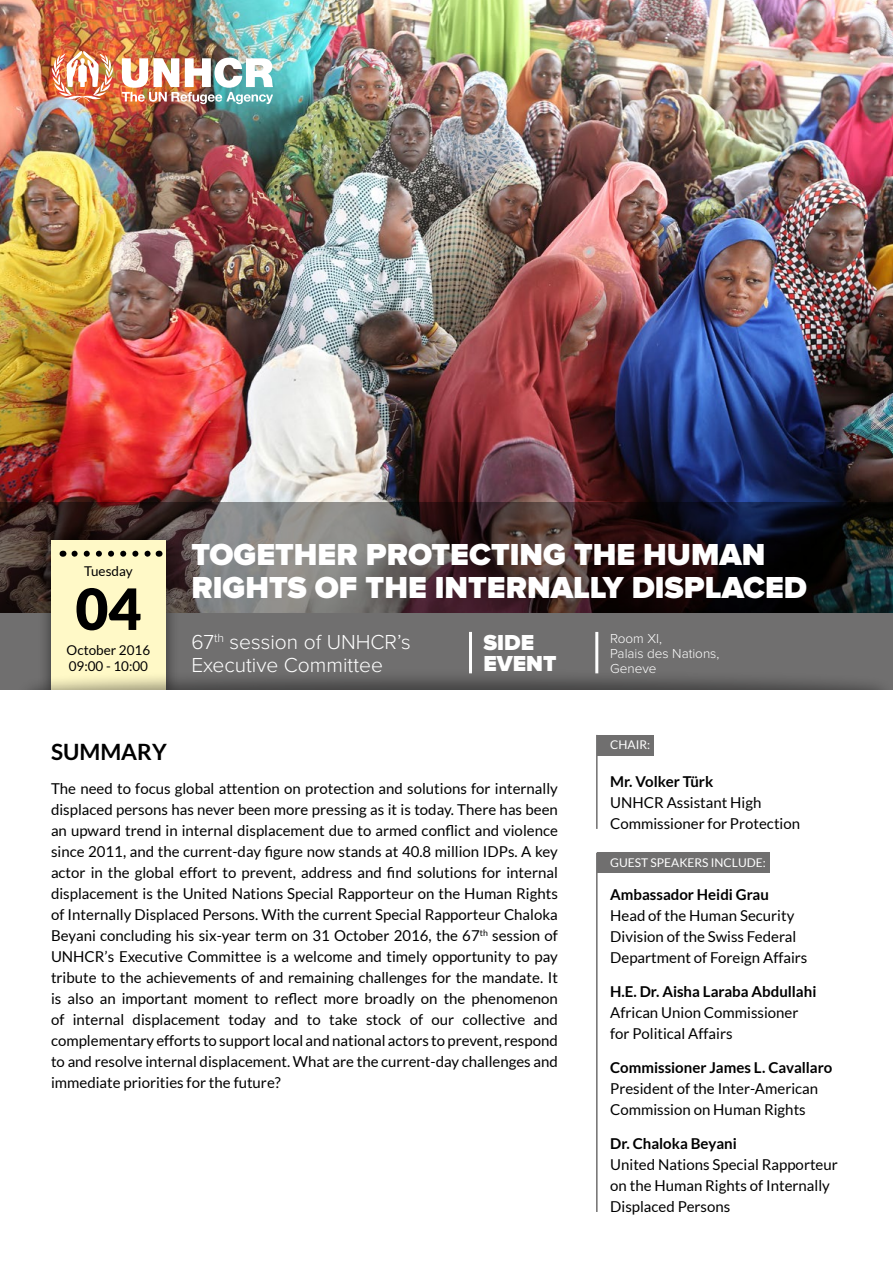
<style>
.page{position:relative;width:893px;height:1263px;background:#fff}
.page>*{position:absolute;margin:0;border:0;box-sizing:border-box;transform-origin:0 0}
.t1{font:900 57px "Lato";color:#000}
.t2{font:900 31.5px/33px "Proxima Nova";color:#fff}
.t3{font:900 22.5px/21px "Proxima Nova";color:#fff}
.t4{font:700 22.5px "Lato";color:#000}
.t5{font:300 21px/22.5px "Proxima Nova";color:#fff}
.t6{font:15px/21px "Lato";color:#000}
.t7{font:700 15px "Lato";color:#000}
.t8{font:300 13.5px/15px "Proxima Nova";color:#fff}
.t9{font:13.5px/16.5px "Lato";color:#000}
.t10{font:12px "Lato";color:#fff}
</style>
<div class="page">
<img style="left:0;top:0;width:893px;height:613px">
<svg style="left:0;top:502px;width:893px;height:110px;background:#41383a"></svg>
<div style="left:0;top:613px;width:893px;height:79px;background:#706f6f"></div>
<div style="left:37px;top:526px;width:142px;height:180px;background:#000;opacity:.4"></div>
<div style="left:51px;top:540px;width:115px;height:152px;background:#fff9c7"></div>
<svg style="left:75px;top:551px;width:76px;height:6px"></svg>
<div style="left:597px;top:853px;width:173px;height:20px;background:#706f6f"></div>
<hr style="left:469px;top:632px;width:3px;height:41px;background:#fff">
<hr style="left:595px;top:632px;width:3px;height:41px;background:#fff">
<hr style="left:596px;top:853px;width:2px;height:359px;background:#706f6f">
<div style="left:15px;top:668px;width:878px;height:63px;background:#000;opacity:.4"></div>
<div style="left:0;top:690px;width:893px;height:63px;background:#fff"></div>
<div style="left:597px;top:735px;width:57px;height:20px;background:#706f6f"></div>
<hr style="left:596px;top:735px;width:2px;height:94px;background:#706f6f">
<img style="left:51px;top:51px;width:63px;height:51px">
<img style="left:122px;top:58px;width:151px;height:46px">
<p class="t9" style="left:84px;top:563px;width:50px">Tuesday</p>
<h1 class="t1" style="left:75px;top:576px;width:68px">04</h1>
<p class="t9" style="left:67px;top:642px;width:85px">October 2016<br>09:00 - 10:00</p>
<h2 class="t2" style="left:191px;top:539px;width:617px">TOGETHER PROTECTING THE HUMAN<br>RIGHTS OF THE INTERNALLY DISPLACED</h2>
<h3 class="t5" style="left:191px;top:631px;width:221px">67<sup>th</sup> session of UNHCR’s<br>Executive Committee</h3>
<p class="t8" style="left:610px;top:631px;width:111px">Room XI,<br>Palais des Nations,<br>Geneve</p>
<h3 class="t3" style="left:483px;top:633px;width:75px">SIDE<br>EVENT</h3>
<h3 class="t4" style="left:51px;top:739px;width:117px">SUMMARY</h3>
<p class="t6" style="left:51px;top:778px;width:508px;text-align:justify">The need to focus global attention on protection and solutions for internally displaced persons has never been more pressing as it is today. There has been an upward trend in internal displacement due to armed conflict and violence since 2011, and the current-day figure now stands at 40.8 million IDPs. A key actor in the global effort to prevent, address and find solutions for internal displacement is the United Nations Special Rapporteur on the Human Rights of Internally Displaced Persons. With the current Special Rapporteur Chaloka Beyani concluding his six-year term on 31 October 2016, the 67<sup>th</sup> session of UNHCR’s Executive Committee is a welcome and timely opportunity to pay tribute to the achievements of and remaining challenges for the mandate. It is also an important moment to reflect more broadly on the phenomenon of internal displacement today and to take stock of our collective and complementary efforts to support local and national actors to prevent, respond to and resolve internal displacement. What are the current-day challenges and immediate priorities for the future?</p>
<p class="t10" style="left:610px;top:738px;width:41px">CHAIR:</p>
<p class="t7" style="left:610px;top:773px;width:105px">Mr. Volker Türk</p>
<p class="t6" style="left:610px;top:792px;width:191px">UNHCR Assistant High<br>Commissioner for Protection</p>
<p class="t10" style="left:610px;top:855px;width:157px">GUEST SPEAKERS INCLUDE:</p>
<p class="t7" style="left:610px;top:886px;width:160px">Ambassador Heidi Grau</p>
<p class="t6" style="left:610px;top:905px;width:199px">Head of the Human Security<br>Division of the Swiss Federal<br>Department of Foreign Affairs</p>
<p class="t7" style="left:610px;top:983px;width:208px">H.E. Dr. Aisha Laraba Abdullahi</p>
<p class="t6" style="left:610px;top:1002px;width:190px">African Union Commissioner for Political Affairs</p>
<p class="t7" style="left:610px;top:1059px;width:224px">Commissioner James L. Cavallaro</p>
<p class="t6" style="left:610px;top:1078px;width:209px">President of the Inter-American<br>Commission on Human Rights</p>
<p class="t7" style="left:610px;top:1134px;width:128px">Dr. Chaloka Beyani</p>
<p class="t6" style="left:610px;top:1154px;width:229px">United Nations Special Rapporteur on the Human Rights of Internally<br>Displaced Persons</p>
</div>
